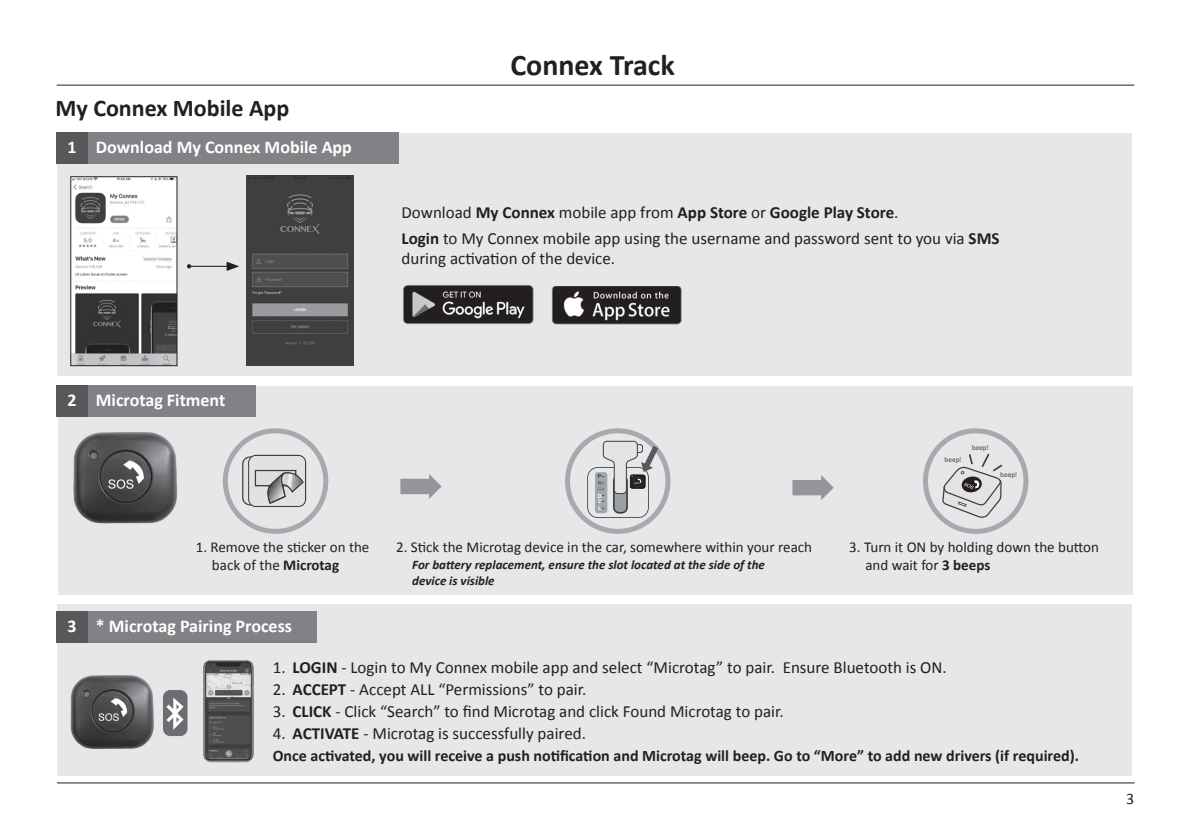
<style>
.page{position:relative;width:1191px;height:840px;background:#fff}
.page>*{position:absolute;margin:0;border:0;box-sizing:border-box;transform-origin:0 0}
.t1{font:700 30px "Calibri";color:#231f20}
.t2{font:700 24px "Calibri";color:#231f20}
.t3{font:700 18px "Calibri";color:#fff}
.t4{font:17px/20.4px "Calibri";color:#231f20}
.t5{font:700 17px "Calibri";color:#231f20}
.t6{font:700 16px "Calibri";color:#231f20}
.t7{font:16px "Calibri";color:#231f20}
.t8{font:15px/18px "Calibri";color:#231f20}
.t9{font:italic 700 13px/15.6px "Calibri";color:#231f20}
.t10{font:500 7px "Franklin Gothic";color:#626466}
.t11{font:500 7px "Franklin Gothic";color:#636366}
.t12{font:700 5.4px/5.8px "Arial";color:#fff}
.t13{font:700 5.4px "Arial";color:#3e3e3f}
.t14{font:700 5.4px "Arial";color:#636366}
.t15{font:700 5.4px "Arial";color:#808285}
.s1{font-weight:400}
.s2{font-weight:700}
</style>
<div class="page">
<hr style="left:57px;top:85px;width:1077px;height:1px;background:#231f20">
<hr style="left:57px;top:782px;width:1077px;height:1px;background:#231f20">
<div style="left:57px;top:133px;width:1074px;height:242px;background:#e6e7e9"></div>
<div style="left:58px;top:386px;width:1074px;height:208px;background:#e6e7e9"></div>
<div style="left:57px;top:604px;width:1074px;height:171px;background:#e6e7e9"></div>
<div style="left:57px;top:133px;width:342px;height:31px;background:#808285"></div>
<div style="left:57px;top:385px;width:198px;height:31px;background:#808285"></div>
<div style="left:57px;top:610px;width:259px;height:32px;background:#808285"></div>
<div style="left:57px;top:133px;width:31px;height:31px;background:#57585a"></div>
<div style="left:57px;top:385px;width:31px;height:31px;background:#57585a"></div>
<div style="left:57px;top:610px;width:31px;height:32px;background:#57585a"></div>
<img style="left:551px;top:286px;width:131px;height:39px">
<img style="left:403px;top:285px;width:131px;height:39px">
<svg style="left:223px;top:428px;width:105px;height:105px"></svg>
<svg style="left:565px;top:428px;width:105px;height:105px"></svg>
<svg style="left:923px;top:428px;width:105px;height:105px"></svg>
<svg style="left:400px;top:474px;width:41px;height:24px"></svg>
<svg style="left:792px;top:475px;width:41px;height:25px"></svg>
<img style="left:246px;top:175px;width:107px;height:190px">
<img style="left:73px;top:178px;width:102px;height:185px">
<div style="left:71px;top:176px;width:106px;height:189px;border:1px solid #231f20"></div>
<hr style="left:189px;top:265px;width:41px;height:2px;background:#231f20">
<svg style="left:187px;top:264px;width:4px;height:4px"></svg>
<svg style="left:227px;top:262px;width:12px;height:9px"></svg>
<img style="left:73px;top:432px;width:105px;height:92px">
<img style="left:70px;top:675px;width:84px;height:74px">
<div style="left:163px;top:689px;width:24px;height:46px;background:#6c6d70;border-radius:7px"></div>
<svg style="left:166px;top:697px;width:17px;height:32px"></svg>
<img style="left:203px;top:660px;width:51px;height:102px">
<p class="t2" style="left:56px;top:91px;width:235px">My Connex Mobile App</p>
<p class="t3" style="left:96px;top:134px;width:258px">Download My Connex Mobile App</p>
<p class="t3" style="left:67px;top:134px;width:11px">1</p>
<h1 class="t1" style="left:510px;top:44px;width:166px">Connex Track</h1>
<p class="t5" style="left:401px;top:200px;width:498px"><span class="s1">Download</span> My Connex <span class="s1">mobile app from</span> App Store <span class="s1">or</span> Google Play Store<span class="s1">.</span></p>
<p class="t4" style="left:401px;top:227px;width:599px"><span class="s2">Login</span> to My Connex mobile app using the username and password sent to you via <span class="s2">SMS </span>during activation of the device.</p>
<p class="t3" style="left:67px;top:387px;width:11px">2</p>
<p class="t3" style="left:67px;top:612px;width:11px">3</p>
<p class="t3" style="left:96px;top:387px;width:131px">Microtag Fitment</p>
<p class="t13" style="left:598px;top:472px;width:5px">P</p>
<p class="t14" style="left:597px;top:479px;width:5px">R</p>
<p class="t15" style="left:597px;top:485px;width:5px">N</p>
<p class="t12" style="left:597px;top:492px;width:5px">D<br>2</p>
<p class="t12" style="left:598px;top:505px;width:5px">L</p>
<p class="t8" style="left:212px;top:537px;width:159px;text-indent:-16px">1. Remove the sticker on the back of the <span class="s2">Microtag</span></p>
<p class="t8" style="left:396px;top:537px;width:417px">2. Stick the Microtag device in the car, somewhere within your reach</p>
<p class="t9" style="left:412px;top:556px;width:354px">For battery replacement, ensure the slot located at the side of the device is visible</p>
<p class="t11" style="left:944px;top:455px;width:18px">beep!</p>
<p class="t10" style="left:971px;top:442px;width:18px">beep!</p>
<p class="t10" style="left:1000px;top:469px;width:18px">beep!</p>
<p class="t8" style="left:865px;top:537px;width:235px;text-indent:-16px">3. Turn it ON by holding down the button and wait for <span class="s2">3 beeps</span></p>
<p class="t3" style="left:96px;top:612px;width:198px">* Microtag Pairing Process</p>
<p class="t4" style="left:273px;top:656px;width:675px">1. <span class="s2">LOGIN</span> - Login to My Connex mobile app and select “Microtag” to pair. Ensure Bluetooth is ON.</p>
<p class="t4" style="left:273px;top:678px;width:315px">2. <span class="s2">ACCEPT</span> - Accept ALL “Permissions” to pair.</p>
<p class="t4" style="left:273px;top:700px;width:512px">3. <span class="s2">CLICK</span> - Click “Search” to find Microtag and click Found Microtag to pair.</p>
<p class="t4" style="left:273px;top:722px;width:315px">4. <span class="s2">ACTIVATE</span> - Microtag is successfully paired.</p>
<p class="t6" style="left:273px;top:743px;width:807px">Once activated, you will receive a push notification and Microtag will beep. Go to “More” to add new drivers (if required).</p>
<p class="t7" style="left:1126px;top:786px;width:10px">3</p>
</div>
